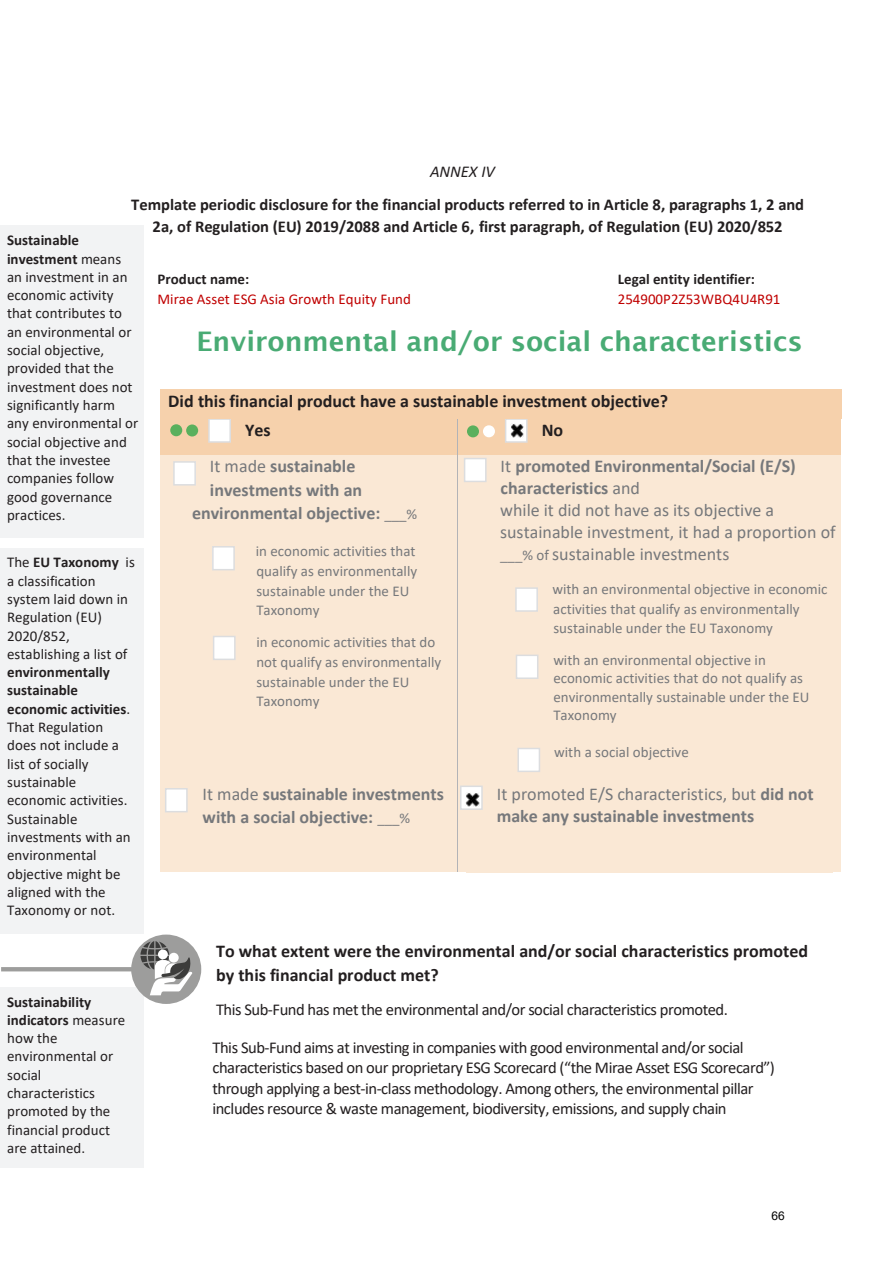
<style>
.page{position:relative;width:893px;height:1263px;background:#fff}
.page>*{position:absolute;margin:0;border:0;box-sizing:border-box;transform-origin:0 0}
.t1{font:600 27px "Lucida Sans";color:#49ab74}
.t2{font:700 18px/23.5px "Calibri";color:#76787b}
.t3{font:700 18px/23.7px "Calibri";color:#231f20}
.t4{font:18px/22px "Calibri";color:#76787b}
.t5{font:16.5px/20.1px "Calibri";letter-spacing:-.03em;color:#231f20}
.t6{font:700 16.5px/21.8px "Calibri";letter-spacing:-.005em;color:#231f20;text-align:center}
.t7{font:italic 16.5px "Calibri";letter-spacing:-.005em;color:#231f20}
.t8{font:15px/18.3px "Calibri";color:#231f20}
.t9{font:15px/19.8px "Calibri";color:#76787b}
.t10{font:15px "Calibri";color:#c00000}
.t11{font:700 15px "Calibri";letter-spacing:.005em;color:#231f20}
.t12{font:12px "Arial";color:#000}
.s1{font-weight:700}
.s2{font-size:15px}
.s3{font-weight:400}
.s4{font-weight:400;font-size:15px}
</style>
<div class="page">
<div style="left:160px;top:390px;width:681px;height:29px;background:#f6d1ac"></div>
<div style="left:160px;top:419px;width:298px;height:36px;background:#f6d1ac"></div>
<div style="left:458px;top:419px;width:383px;height:36px;background:#f6d1ac"></div>
<hr style="left:458px;top:419px;width:1px;height:36px;background:#b2b3b7">
<div style="left:160px;top:455px;width:298px;height:327px;background:#fae8d5"></div>
<div style="left:458px;top:455px;width:383px;height:327px;background:#fae8d5"></div>
<hr style="left:458px;top:455px;width:1px;height:327px;background:#b2b3b7">
<div style="left:160px;top:782px;width:298px;height:90px;background:#fae8d5"></div>
<div style="left:458px;top:782px;width:383px;height:90px;background:#fae8d5"></div>
<hr style="left:458px;top:782px;width:1px;height:90px;background:#b2b3b7">
<div style="left:0;top:226px;width:143px;height:312px;background:#f2f3f4"></div>
<div style="left:0;top:548px;width:144px;height:385px;background:#f2f3f4"></div>
<div style="left:186px;top:424px;width:12px;height:12px;background:#5ab05d;border-radius:50%"></div>
<div style="left:209px;top:419px;width:21px;height:23px;background:#fff"></div>
<div style="left:208px;top:419px;width:23px;height:24px;border:2px solid #dcdddf"></div>
<div style="left:170px;top:424px;width:12px;height:12px;background:#5ab05d;border-radius:50%"></div>
<div style="left:483px;top:425px;width:12px;height:12px;background:#fff;border-radius:50%"></div>
<div style="left:467px;top:425px;width:12px;height:12px;background:#5ab05d;border-radius:50%"></div>
<div style="left:506px;top:419px;width:21px;height:23px;background:#fff"></div>
<div style="left:505px;top:419px;width:23px;height:24px;border:2px solid #dcdddf"></div>
<img style="left:510px;top:424px;width:14px;height:14px">
<div style="left:0;top:987px;width:144px;height:181px;background:#f2f3f4"></div>
<hr style="left:1px;top:967px;width:143px;height:4px;background:#9d9d9c">
<div style="left:131px;top:934px;width:70px;height:70px;background:#9d9d9c;border-radius:50%"></div>
<svg style="left:140px;top:941px;width:53px;height:54px"></svg>
<div style="left:174px;top:462px;width:21px;height:23px;background:#fff"></div>
<div style="left:173px;top:461px;width:23px;height:25px;border:2px solid #dcdddf"></div>
<div style="left:214px;top:636px;width:21px;height:23px;background:#fff"></div>
<div style="left:213px;top:636px;width:23px;height:24px;border:2px solid #dcdddf"></div>
<div style="left:213px;top:547px;width:21px;height:23px;background:#fff"></div>
<div style="left:212px;top:546px;width:23px;height:24px;border:2px solid #dcdddf"></div>
<div style="left:465px;top:459px;width:21px;height:22px;background:#fff"></div>
<div style="left:464px;top:458px;width:23px;height:24px;border:2px solid #dcdddf"></div>
<div style="left:516px;top:588px;width:21px;height:23px;background:#fff"></div>
<div style="left:515px;top:587px;width:23px;height:25px;border:2px solid #dcdddf"></div>
<div style="left:516px;top:655px;width:22px;height:23px;background:#fff"></div>
<div style="left:516px;top:655px;width:22px;height:24px;border:2px solid #dcdddf"></div>
<div style="left:518px;top:748px;width:21px;height:23px;background:#fff"></div>
<div style="left:517px;top:748px;width:23px;height:24px;border:2px solid #dcdddf"></div>
<div style="left:166px;top:789px;width:21px;height:23px;background:#fff"></div>
<div style="left:165px;top:788px;width:23px;height:24px;border:2px solid #dcdddf"></div>
<div style="left:461px;top:786px;width:21px;height:23px;background:#fff"></div>
<div style="left:460px;top:785px;width:23px;height:25px;border:2px solid #dcdddf"></div>
<img style="left:466px;top:793px;width:13px;height:13px">
<p class="t7" style="left:430px;top:160px;width:66px">ANNEX IV</p>
<p class="t6" style="left:131px;top:194px;width:674px">Template periodic disclosure for the financial products referred to in Article 8, paragraphs 1, 2 and<br>2a, of Regulation (EU) 2019/2088 and Article 6, first paragraph, of Regulation (EU) 2020/852</p>
<p class="t11" style="left:158px;top:268px;width:93px">Product name:</p>
<p class="t11" style="left:618px;top:268px;width:139px">Legal entity identifier:</p>
<p class="t10" style="left:158px;top:289px;width:255px">Mirae Asset ESG Asia Growth Equity Fund</p>
<p class="t10" style="left:618px;top:289px;width:164px">254900P2Z53WBQ4U4R91</p>
<h1 class="t1" style="left:196px;top:326px;width:608px">Environmental and/or social characteristics</h1>
<p class="t8" style="left:7px;top:231px;width:133px"><span class="s1">Sustainable investment</span> means an investment in an economic activity that contributes to an environmental or social objective, provided that the investment does not significantly harm any environmental or social objective and that the investee companies follow good governance practices.</p>
<p class="t8" style="left:7px;top:553px;width:129px">The <span class="s1">EU Taxonomy</span> is a classification system laid down in<br>Regulation (EU)<br>2020/852, establishing a list of</p>
<p class="t8" style="left:7px;top:662px;width:125px"><span class="s1">environmentally sustainable economic activities</span>.<br>That Regulation does not include a list of socially sustainable economic activities.<br>Sustainable investments with an environmental objective might be aligned with the<br>Taxonomy or not.</p>
<p class="t3" style="left:245px;top:386px;width:425px;line-height:29.5px;text-indent:-77px">Did this financial product have a sustainable investment objective?<br>Yes</p>
<p class="t3" style="left:542px;top:418px;width:23px">No</p>
<p class="t4" style="left:500px;top:454px;width:337px">It <span class="s1">promoted Environmental/Social (E/S) characteristics</span> and<br>while it did not have as its objective a sustainable investment, it had a proportion of <span class="s2">___% of</span> sustainable investments</p>
<p class="t9" style="left:552px;top:578px;width:277px">with an environmental objective in economic activities that qualify as environmentally sustainable under the EU Taxonomy</p>
<p class="t9" style="left:553px;top:650px;width:258px;line-height:18.3px">with an environmental objective in economic activities that do not qualify as environmentally sustainable under the EU<br>Taxonomy</p>
<p class="t9" style="left:554px;top:741px;width:136px">with a social objective</p>
<p class="t2" style="left:210px;top:454px;width:147px"><span class="s3">It made</span> sustainable</p>
<p class="t2" style="left:210px;top:478px;width:154px">investments with an</p>
<p class="t2" style="left:192px;top:501px;width:227px">environmental objective: <span class="s4">___%</span></p>
<p class="t9" style="left:256px;top:541px;width:163px">in economic activities that qualify as environmentally sustainable under the EU<br>Taxonomy</p>
<p class="t9" style="left:256px;top:632px;width:186px">in economic activities that do not qualify as environmentally sustainable under the EU<br>Taxonomy</p>
<p class="t2" style="left:202px;top:782px;width:243px"><span class="s3">It made</span> sustainable investments with a social objective: <span class="s4">___%</span></p>
<p class="t2" style="left:497px;top:782px;width:318px;line-height:21.9px"><span class="s3">It promoted E/S characteristics, but</span> did not make any sustainable investments</p>
<p class="t8" style="left:7px;top:992px;width:120px"><span class="s1">Sustainability indicators</span> measure how the environmental or social characteristics promoted by the financial product are attained.</p>
<p class="t3" style="left:216px;top:939px;width:593px">To what extent were the environmental and/or social characteristics promoted by this financial product met?</p>
<p class="t5" style="left:216px;top:999px;width:513px">This Sub-Fund has met the environmental and/or social characteristics promoted.</p>
<p class="t5" style="left:213px;top:1037px;width:564px">This Sub-Fund aims at investing in companies with good environmental and/or social characteristics based on our proprietary ESG Scorecard (“the Mirae Asset ESG Scorecard”) through applying a best-in-class methodology. Among others, the environmental pillar includes resource &amp; waste management, biodiversity, emissions, and supply chain</p>
<p class="t12" style="left:772px;top:1207px;width:15px">66</p>
</div>
